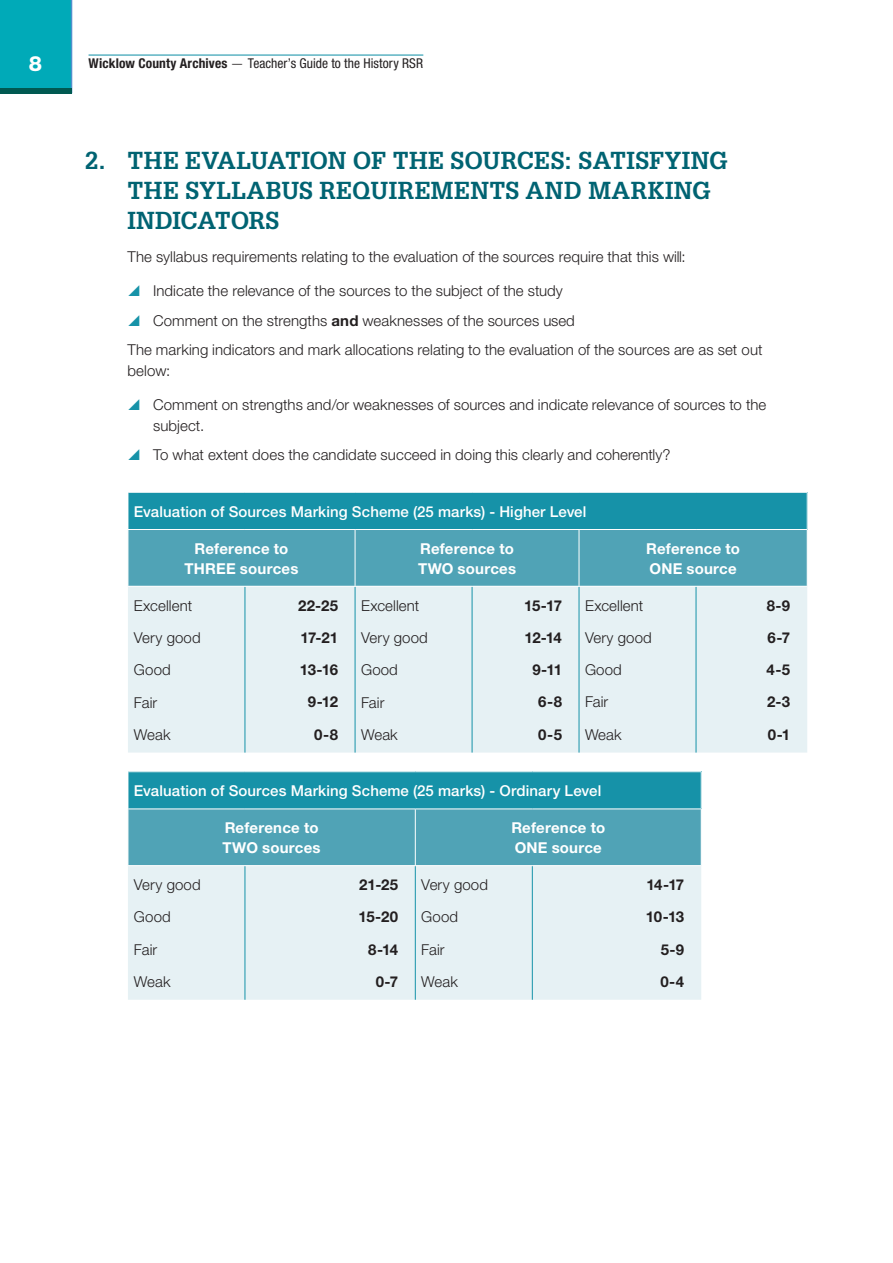
<style>
.page{position:relative;width:893px;height:1263px;background:#fff}
.page>*{position:absolute;margin:0;border:0;box-sizing:border-box;transform-origin:0 0}
.t1{font:700 24px/30px "Glypha";letter-spacing:.015em;color:#006372}
.t2{font:800 21px "Helvetica Neue";color:#fff}
.t3{font:300 15px/32.2px "Helvetica Neue";letter-spacing:.005em;color:#231f20}
.t4{font:500 15px "Helvetica Neue";letter-spacing:.01em;color:#fff}
.t5{font:700 15px/19.5px "Helvetica Neue";letter-spacing:.01em;color:#fff}
.t6{font:700 15px/32.2px "Helvetica Neue";letter-spacing:-.03em;color:#231f20;text-align:right}
.t7{font:condensed 13.5px "Helvetica Neue";letter-spacing:.005em;color:#231f20}
.s1{font-weight:700}
.s2{font-weight:300;font-stretch:normal}
</style>
<div class="page">
<hr style="left:89px;top:55px;width:334px;height:1px;background:#1692a8">
<div style="left:0;top:0;width:72px;height:88px;background:#00aab8"></div>
<div style="left:0;top:88px;width:72px;height:6px;background:#005951"></div>
<div style="left:128px;top:492px;width:679px;height:37px;background:#1692a8"></div>
<div style="left:129px;top:530px;width:678px;height:56px;background:#50a3b6"></div>
<div style="left:128px;top:587px;width:679px;height:165px;background:#e6f1f4"></div>
<hr style="left:355px;top:530px;width:1px;height:56px;background:#fff">
<hr style="left:579px;top:530px;width:1px;height:56px;background:#fff">
<hr style="left:245px;top:587px;width:1px;height:165px;background:#1692a8">
<hr style="left:355px;top:587px;width:1px;height:165px;background:#1692a8">
<hr style="left:472px;top:587px;width:1px;height:165px;background:#1692a8">
<hr style="left:579px;top:587px;width:1px;height:165px;background:#1692a8">
<hr style="left:696px;top:587px;width:1px;height:165px;background:#1692a8">
<hr style="left:128px;top:492px;width:117px;height:1px;background:#fff">
<hr style="left:128px;top:493px;width:1px;height:36px;background:#fff">
<hr style="left:245px;top:492px;width:110px;height:1px;background:#fff">
<hr style="left:355px;top:492px;width:117px;height:1px;background:#fff">
<hr style="left:472px;top:492px;width:107px;height:1px;background:#fff">
<hr style="left:579px;top:492px;width:117px;height:1px;background:#fff">
<hr style="left:696px;top:492px;width:112px;height:1px;background:#fff">
<div style="left:128px;top:772px;width:573px;height:37px;background:#1692a8"></div>
<div style="left:129px;top:809px;width:572px;height:56px;background:#50a3b6"></div>
<div style="left:128px;top:866px;width:573px;height:134px;background:#e6f1f4"></div>
<hr style="left:415px;top:809px;width:1px;height:56px;background:#fff">
<hr style="left:245px;top:866px;width:1px;height:134px;background:#1692a8">
<hr style="left:415px;top:866px;width:1px;height:134px;background:#1692a8">
<hr style="left:532px;top:866px;width:1px;height:134px;background:#1692a8">
<hr style="left:128px;top:772px;width:1px;height:36px;background:#fff">
<hr style="left:128px;top:808px;width:117px;height:1px;background:#fff">
<hr style="left:245px;top:808px;width:170px;height:1px;background:#fff">
<hr style="left:415px;top:808px;width:117px;height:1px;background:#fff">
<hr style="left:532px;top:808px;width:170px;height:1px;background:#fff">
<h2 class="t2" style="left:29px;top:51px;width:15px">8</h2>
<p class="t7" style="left:89px;top:56px;width:336px"><span class="s1">Wicklow County Archives</span> <span class="s2">—</span> Teacher’s Guide to the History RSR</p>
<h1 class="t1" style="left:128px;top:144px;width:602px;text-indent:-43px">2. THE EVALUATION OF THE SOURCES: SATISFYING<br>THE SYLLABUS REQUIREMENTS AND MARKING<br>INDICATORS</h1>
<p class="t3" style="left:128px;top:241px;width:560px">The syllabus requirements relating to the evaluation of the sources require that this will:</p>
<p class="t3" style="left:153px;top:274px;width:411px">Indicate the relevance of the sources to the subject of the study</p>
<p class="t3" style="left:153px;top:304px;width:423px">Comment on the strengths <span class="s1">and</span> weaknesses of the sources used</p>
<p class="t3" style="left:128px;top:333px;width:636px">The marking indicators and mark allocations relating to the evaluation of the sources are as set out</p>
<p class="t3" style="left:128px;top:354px;width:44px">below:</p>
<p class="t3" style="left:153px;top:394px;width:615px;line-height:21px">Comment on strengths and/or weaknesses of sources and indicate relevance of sources to the subject.</p>
<p class="t3" style="left:153px;top:439px;width:519px">To what extent does the candidate succeed in doing this clearly and coherently?</p>
<p class="t4" style="left:134px;top:502px;width:454px">Evaluation of Sources Marking Scheme (25 marks) - Higher Level</p>
<p class="t5" style="left:185px;top:539px;width:115px;text-align:center">Reference to<br>THREE sources</p>
<p class="t5" style="left:418px;top:539px;width:100px">Reference to<br>TWO sources</p>
<p class="t5" style="left:646px;top:539px;width:95px">Reference to<br>ONE source</p>
<p class="t3" style="left:134px;top:589px;width:68px">Excellent<br>Very good<br>Good<br>Fair<br>Weak</p>
<p class="t6" style="left:298px;top:589px;width:42px">22-25<br>17-21<br>13-16<br>9-12<br>0-8</p>
<p class="t3" style="left:361px;top:589px;width:68px">Excellent<br>Very good<br>Good<br>Fair<br>Weak</p>
<p class="t6" style="left:524px;top:589px;width:39px">15-17<br>12-14<br>9-11<br>6-8<br>0-5</p>
<p class="t3" style="left:585px;top:589px;width:68px">Excellent<br>Very good<br>Good<br>Fair<br>Weak</p>
<p class="t6" style="left:766px;top:589px;width:25px;text-align:justify">8-9<br>6-7<br>4-5<br>2-3<br>0-1</p>
<p class="t4" style="left:134px;top:782px;width:469px">Evaluation of Sources Marking Scheme (25 marks) - Ordinary Level</p>
<p class="t5" style="left:223px;top:818px;width:100px">Reference to<br>TWO sources</p>
<p class="t5" style="left:511px;top:818px;width:95px">Reference to<br>ONE source</p>
<p class="t3" style="left:134px;top:868px;width:68px">Very good<br>Good<br>Fair<br>Weak</p>
<p class="t6" style="left:358px;top:868px;width:41px">21-25<br>15-20<br>8-14<br>0-7</p>
<p class="t3" style="left:421px;top:868px;width:68px">Very good<br>Good<br>Fair<br>Weak</p>
<p class="t6" style="left:646px;top:868px;width:40px">14-17<br>10-13<br>5-9<br>0-4</p>
</div>
